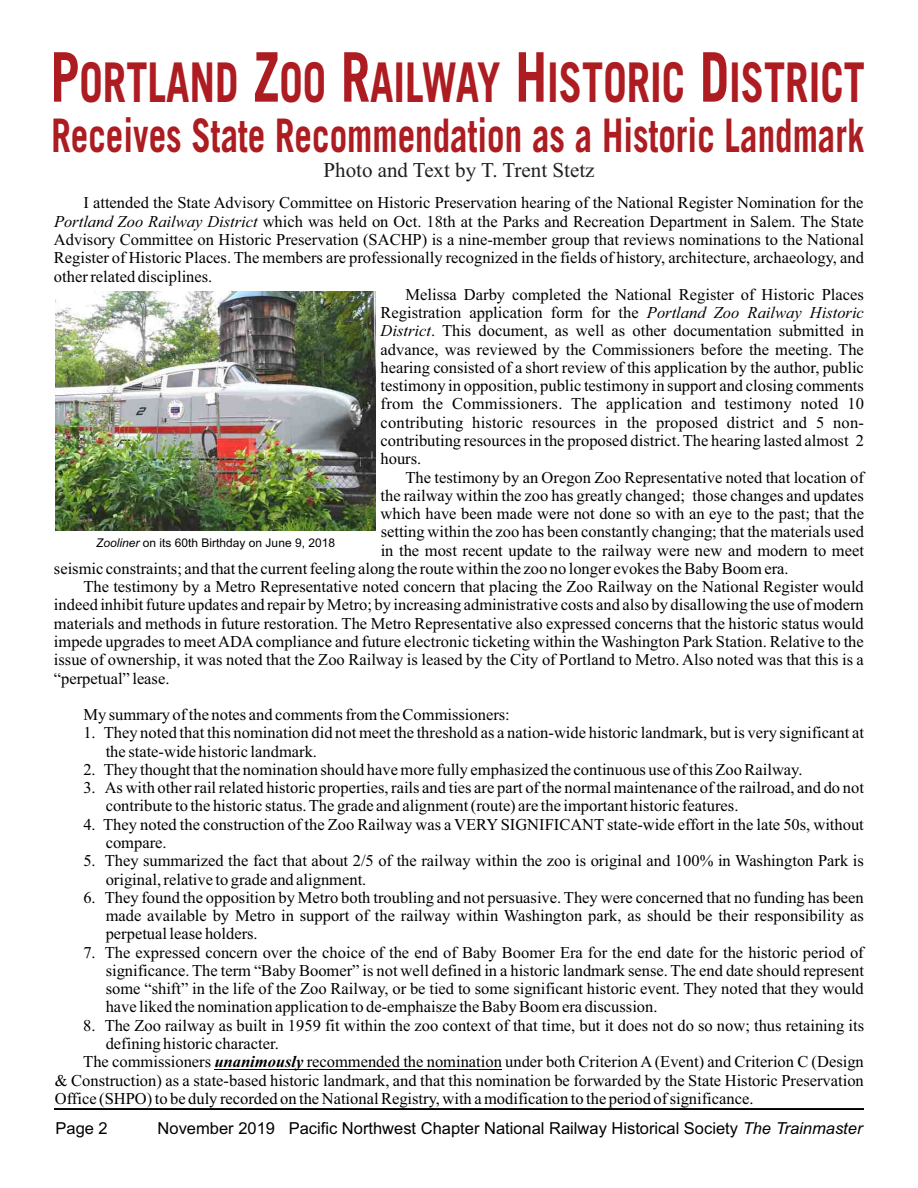
<style>
.page{position:relative;width:918px;height:1188px;background:#fff}
.page>*{position:absolute;margin:0;border:0;box-sizing:border-box;transform-origin:0 0}
.t1{font:54.75px "Trade Gothic Bold Cond Twenty";color:#ac1c21;scale:.77 1}
.t2{font:46.35px "Trade Gothic Bold Cond Twenty";color:#ac1c21;scale:.76 1}
.t3{font:21px "Times New Roman";color:#231f20}
.t4{font:16.5px/18.3px "Times New Roman";color:#000}
.t5{font:16.5px "Arial";color:#000}
.t6{font:12px "Arial";color:#000}
.s1{font-size:68.55px}
.s2{font-style:italic}
.s3{font-weight:700;font-style:italic}
</style>
<div class="page">
<hr style="left:54px;top:1109px;width:810px;height:1px;background:#000">
<hr style="left:215px;top:1069px;width:287px;height:1px;background:#000">
<img style="left:56px;top:291px;width:319px;height:240px">
<h1 class="t1" style="left:50px;top:49px;width:1059px"><span class="s1">P</span>ORTLAND <span class="s1">Z</span>OO <span class="s1">R</span>AILWAY <span class="s1">H</span>ISTORIC <span class="s1">D</span>ISTRICT</h1>
<h2 class="t2" style="left:51px;top:107px;width:1072px">Receives State Recommendation as a Historic Landmark</h2>
<p class="t3" style="left:324px;top:155px;width:273px">Photo and Text by T. Trent Stetz</p>
<p class="t4" style="left:83px;top:193px;width:782px">I attended the State Advisory Committee on Historic Preservation hearing of the National Register Nomination for the</p>
<p class="t4" style="left:54px;top:212px;width:811px"><span class="s2">Portland Zoo Railway District</span> which was held on Oct. 18th at the Parks and Recreation Department in Salem. The State</p>
<p class="t4" style="left:54px;top:230px;width:812px">Advisory Committee on Historic Preservation (SACHP) is a nine-member group that reviews nominations to the National</p>
<p class="t4" style="left:54px;top:248px;width:811px">Register of Historic Places. The members are professionally recognized in the fields of history, architecture, archaeology, and</p>
<p class="t4" style="left:54px;top:267px;width:160px">other related disciplines.</p>
<p class="t4" style="left:406px;top:285px;width:460px">Melissa Darby completed the National Register of Historic Places</p>
<p class="t4" style="left:381px;top:303px;width:485px">Registration application form for the <span class="s2">Portland Zoo Railway Historic</span></p>
<p class="t4" style="left:381px;top:321px;width:485px"><span class="s2">District</span>. This document, as well as other documentation submitted in</p>
<p class="t4" style="left:381px;top:340px;width:485px">advance, was reviewed by the Commissioners before the meeting. The</p>
<p class="t4" style="left:381px;top:358px;width:485px">hearing consisted of a short review of this application by the author, public</p>
<p class="t4" style="left:381px;top:376px;width:485px">testimony in opposition, public testimony in support and closing comments</p>
<p class="t4" style="left:381px;top:394px;width:485px">from the Commissioners. The application and testimony noted 10</p>
<p class="t4" style="left:381px;top:413px;width:485px">contributing historic resources in the proposed district and 5 non-</p>
<p class="t4" style="left:381px;top:431px;width:485px">contributing resources in the proposed district. The hearing lasted almost 2</p>
<p class="t4" style="left:381px;top:449px;width:42px">hours.</p>
<p class="t4" style="left:406px;top:468px;width:460px">The testimony by an Oregon Zoo Representative noted that location of</p>
<p class="t4" style="left:381px;top:486px;width:485px">the railway within the zoo has greatly changed; those changes and updates</p>
<p class="t4" style="left:381px;top:504px;width:485px">which have been made were not done so with an eye to the past; that the</p>
<p class="t4" style="left:381px;top:522px;width:485px">setting within the zoo has been constantly changing; that the materials used</p>
<p class="t4" style="left:381px;top:541px;width:485px">in the most recent update to the railway were new and modern to meet</p>
<p class="t4" style="left:54px;top:559px;width:736px">seismic constraints; and that the current feeling along the route within the zoo no longer evokes the Baby Boom era.</p>
<p class="t4" style="left:83px;top:577px;width:782px">The testimony by a Metro Representative noted concern that placing the Zoo Railway on the National Register would</p>
<p class="t4" style="left:54px;top:596px;width:811px">indeed inhibit future updates and repair by Metro; by increasing administrative costs and also by disallowing the use of modern</p>
<p class="t4" style="left:54px;top:614px;width:811px">materials and methods in future restoration. The Metro Representative also expressed concerns that the historic status would</p>
<p class="t4" style="left:54px;top:632px;width:811px">impede upgrades to meet ADA compliance and future electronic ticketing within the Washington Park Station. Relative to the</p>
<p class="t4" style="left:54px;top:650px;width:812px">issue of ownership, it was noted that the Zoo Railway is leased by the City of Portland to Metro. Also noted was that this is a</p>
<p class="t4" style="left:54px;top:669px;width:117px">“perpetual” lease.</p>
<p class="t4" style="left:83px;top:705px;width:428px">My summary of the notes and comments from the Commissioners:</p>
<p class="t4" style="left:106px;top:723px;width:760px;text-indent:-22px">1. They noted that this nomination did not meet the threshold as a nation-wide historic landmark, but is very significant at the state-wide historic landmark.</p>
<p class="t4" style="left:83px;top:760px;width:721px">2. They thought that the nomination should have more fully emphasized the continuous use of this Zoo Railway.</p>
<p class="t4" style="left:106px;top:778px;width:760px;text-indent:-22px">3. As with other rail related historic properties, rails and ties are part of the normal maintenance of the railroad, and do not contribute to the historic status. The grade and alignment (route) are the important historic features.</p>
<p class="t4" style="left:106px;top:815px;width:760px;text-indent:-22px">4. They noted the construction of the Zoo Railway was a VERY SIGNIFICANT state-wide effort in the late 50s, without compare.</p>
<p class="t4" style="left:106px;top:851px;width:760px;text-indent:-22px">5. They summarized the fact that about 2/5 of the railway within the zoo is original and 100% in Washington Park is original, relative to grade and alignment.</p>
<p class="t4" style="left:106px;top:888px;width:760px;text-align:justify;text-indent:-22px">6. They found the opposition by Metro both troubling and not persuasive. They were concerned that no funding has been made available by Metro in support of the railway within Washington park, as should be their responsibility as perpetual lease holders.</p>
<p class="t4" style="left:106px;top:943px;width:760px;text-align:justify;text-indent:-22px">7. The expressed concern over the choice of the end of Baby Boomer Era for the end date for the historic period of significance. The term “Baby Boomer” is not well defined in a historic landmark sense. The end date should represent some “shift” in the life of the Zoo Railway, or be tied to some significant historic event. They noted that they would have liked the nomination application to de-emphaisze the Baby Boom era discussion.</p>
<p class="t4" style="left:83px;top:1016px;width:782px">8. The Zoo railway as built in 1959 fit within the zoo context of that time, but it does not do so now; thus retaining its</p>
<p class="t4" style="left:106px;top:1034px;width:175px">defining historic character.</p>
<p class="t4" style="left:83px;top:1052px;width:782px">The commissioners <span class="s3">unanimously</span> recommended the nomination under both Criterion A (Event) and Criterion C (Design</p>
<p class="t4" style="left:55px;top:1071px;width:810px">&amp; Construction) as a state-based historic landmark, and that this nomination be forwarded by the State Historic Preservation</p>
<p class="t4" style="left:55px;top:1089px;width:700px">Office (SHPO) to be duly recorded on the National Registry, with a modification to the period of significance.</p>
<p class="t6" style="left:96px;top:535px;width:240px"><span class="s2">Zooliner</span> on its 60th Birthday on June 9, 2018</p>
<p class="t5" style="left:56px;top:1117px;width:54px">Page 2</p>
<p class="t5" style="left:158px;top:1117px;width:706px">November 2019 Pacific Northwest Chapter National Railway Historical Society <span class="s2">The Trainmaster</span></p>
</div>
